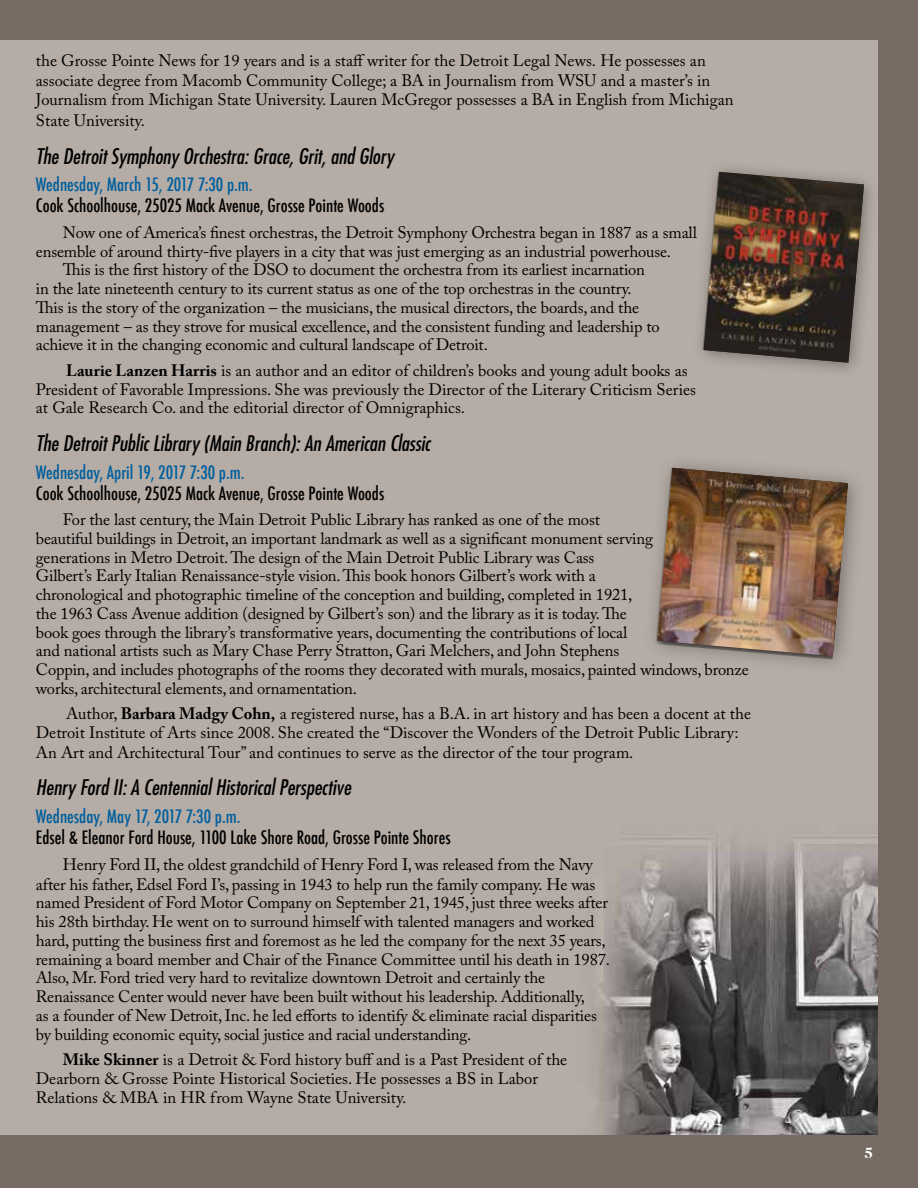
<style>
.page{position:relative;width:918px;height:1188px;background:#776b64}
.page>*{position:absolute;margin:0;border:0;box-sizing:border-box;transform-origin:0 0}
.t1{font:italic condensed 21px "Futura Std";color:#000}
.t2{font:500 condensed 18px "Futura";color:#000}
.t3{font:500 condensed 18px "Futura";color:#005f9e}
.t4{font:16.5px/18.8px "Adobe Caslon Pro";letter-spacing:-.01em;color:#000}
.t5{font:700 15px "Caslon 224 Std";color:#fff}
.s1{font-weight:700}
</style>
<div class="page">
<img style="left:0;top:40px;width:878px;height:1095px">
<div style="left:692px;top:160px;width:188px;height:219px;background:#000;opacity:.35"></div>
<img style="left:703px;top:172px;width:161px;height:191px">
<div style="left:643px;top:453px;width:224px;height:223px;background:#000;opacity:.35"></div>
<div style="left:655px;top:468px;width:193px;height:192px;background:#000;opacity:.75"></div>
<img style="left:657px;top:468px;width:191px;height:188px">
<p class="t4" style="left:36px;top:51px;width:699px;line-height:19.5px">the Grosse Pointe News for 19 years and is a staff writer for the Detroit Legal News. He possesses an associate degree from Macomb Community College; a BA in Journalism from WSU and a master’s in<br>Journalism from Michigan State University. Lauren McGregor possesses a BA in English from Michigan</p>
<p class="t4" style="left:36px;top:111px;width:111px">State University.</p>
<p class="t1" style="left:36px;top:143px;width:360px">The Detroit Symphony Orchestra: Grace, Grit, and Glory</p>
<p class="t3" style="left:36px;top:173px;width:218px">Wednesday, March 15, 2017 7:30 p.m.</p>
<p class="t2" style="left:36px;top:194px;width:350px">Cook Schoolhouse, 25025 Mack Avenue, Grosse Pointe Woods</p>
<p class="t4" style="left:63px;top:223px;width:636px">Now one of America’s finest orchestras, the Detroit Symphony Orchestra began in 1887 as a small</p>
<p class="t4" style="left:36px;top:242px;width:637px">ensemble of around thirty-five players in a city that was just emerging as an industrial powerhouse.</p>
<p class="t4" style="left:63px;top:260px;width:584px">This is the first history of the DSO to document the orchestra from its earliest incarnation</p>
<p class="t4" style="left:36px;top:279px;width:597px">in the late nineteenth century to its current status as one of the top orchestras in the country.</p>
<p class="t4" style="left:36px;top:298px;width:605px">This is the story of the organization – the musicians, the musical directors, the boards, and the</p>
<p class="t4" style="left:36px;top:317px;width:625px">management – as they strove for musical excellence, and the consistent funding and leadership to</p>
<p class="t4" style="left:36px;top:335px;width:454px">achieve it in the changing economic and cultural landscape of Detroit.</p>
<p class="t4" style="left:36px;top:361px;width:662px;text-indent:30px"><span class="s1">Laurie Lanzen Harris</span> is an author and an editor of children’s books and young adult books as<br>President of Favorable Impressions. She was previously the Director of the Literary Criticism Series at Gale Research Co. and the editorial director of Omnigraphics.</p>
<p class="t1" style="left:36px;top:431px;width:396px">The Detroit Public Library (Main Branch): An American Classic</p>
<p class="t3" style="left:36px;top:460px;width:210px">Wednesday, April 19, 2017 7:30 p.m.</p>
<p class="t2" style="left:36px;top:481px;width:350px">Cook Schoolhouse, 25025 Mack Avenue, Grosse Pointe Woods</p>
<p class="t4" style="left:36px;top:510px;width:714px;text-indent:27px">For the last century, the Main Detroit Public Library has ranked as one of the most<br>beautiful buildings in Detroit, an important landmark as well as a significant monument serving<br>generations in Metro Detroit. The design of the Main Detroit Public Library was Cass<br>Gilbert’s Early Italian Renaissance-style vision. This book honors Gilbert’s work with a<br>chronological and photographic timeline of the conception and building, completed in 1921,<br>the 1963 Cass Avenue addition (designed by Gilbert’s son) and the library as it is today. The<br>book goes through the library’s transformative years, documenting the contributions of local<br>and national artists such as Mary Chase Perry Stratton, Gari Melchers, and John Stephens<br>Coppin, and includes photographs of the rooms they decorated with murals, mosaics, painted windows, bronze works, architectural elements, and ornamentation.</p>
<p class="t4" style="left:36px;top:704px;width:717px;text-indent:30px">Author, <span class="s1">Barbara Madgy Cohn,</span> a registered nurse, has a B.A. in art history and has been a docent at the<br>Detroit Institute of Arts since 2008. She created the “Discover the Wonders of the Detroit Public Library:<br>An Art and Architectural Tour” and continues to serve as the director of the tour program.</p>
<p class="t1" style="left:36px;top:775px;width:317px">Henry Ford II: A Centennial Historical Perspective</p>
<p class="t3" style="left:36px;top:805px;width:206px">Wednesday, May 17, 2017 7:30 p.m.</p>
<p class="t2" style="left:36px;top:826px;width:416px">Edsel &amp; Eleanor Ford House, 1100 Lake Shore Road, Grosse Pointe Shores</p>
<p class="t4" style="left:36px;top:855px;width:576px;text-indent:27px">Henry Ford II, the oldest grandchild of Henry Ford I, was released from the Navy after his father, Edsel Ford I’s, passing in 1943 to help run the family company. He was named President of Ford Motor Company on September 21, 1945, just three weeks after his 28th birthday. He went on to surround himself with talented managers and worked hard, putting the business first and foremost as he led the company for the next 35 years, remaining a board member and Chair of the Finance Committee until his death in 1987.<br>Also, Mr. Ford tried very hard to revitalize downtown Detroit and certainly the Renaissance Center would never have been built without his leadership. Additionally,<br>as a founder of New Detroit, Inc. he led efforts to identify &amp; eliminate racial disparities by building economic equity, social justice and racial understanding.</p>
<p class="t4" style="left:36px;top:1050px;width:533px;text-indent:27px"><span class="s1">Mike Skinner</span> is a Detroit &amp; Ford history buff and is a Past President of the<br>Dearborn &amp; Grosse Pointe Historical Societies. He possesses a BS in Labor<br>Relations &amp; MBA in HR from Wayne State University.</p>
<p class="t5" style="left:864px;top:1145px;width:10px">5</p>
</div>
